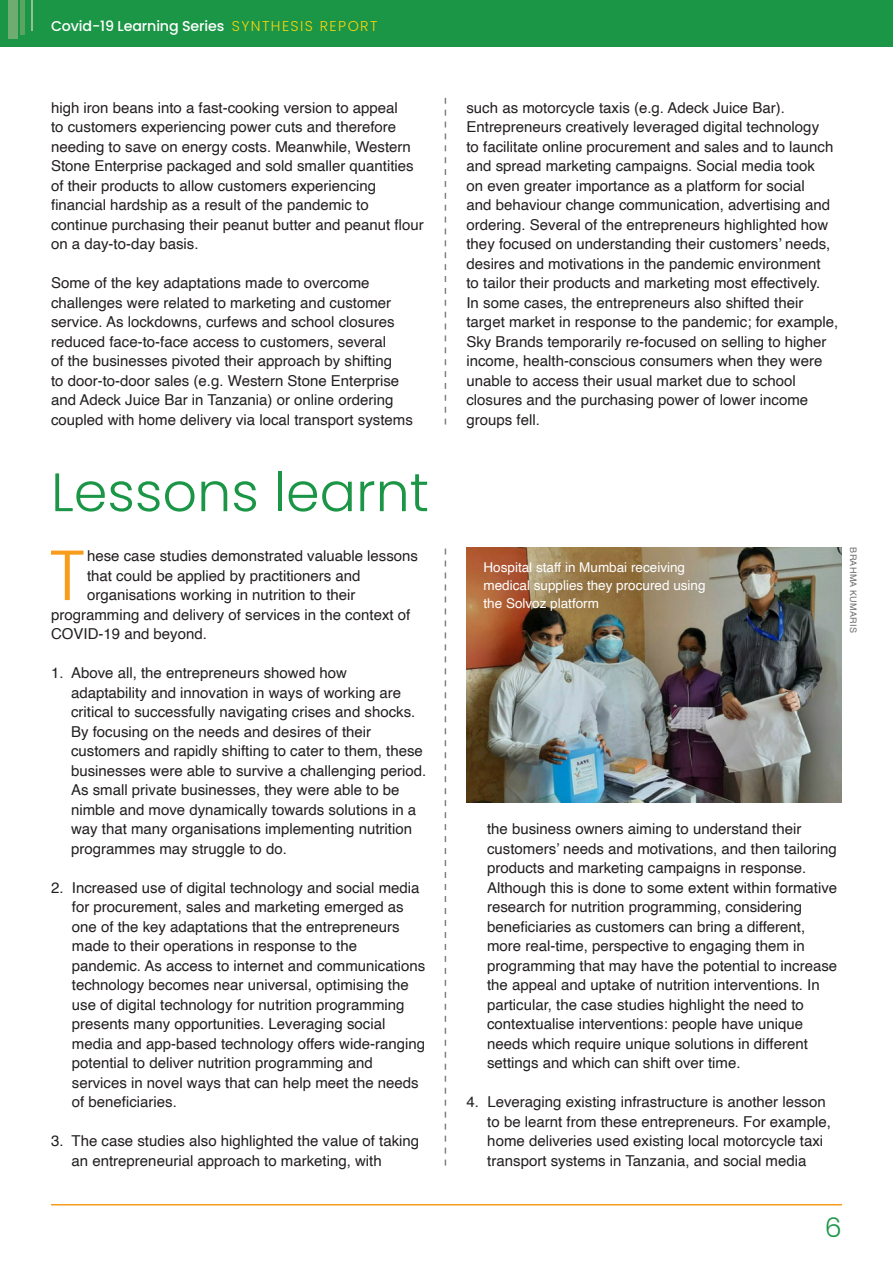
<style>
.page{position:relative;width:893px;height:1263px;background:#fff}
.page>*{position:absolute;margin:0;border:0;box-sizing:border-box;transform-origin:0 0}
.t1{font:300 70.8px "Poppins";color:#f89c1c}
.t2{font:300 54px "Poppins";color:#1b9646}
.t3{font:300 27px "Poppins";color:#1b9646}
.t4{font:15px/19.5px "Helvetica";color:#231f20}
.t5{font:500 14.25px "Poppins";letter-spacing:-.01em;color:#fff}
.t6{font:13.5px/18px "Helvetica";color:#fff}
.t7{font:9px "Helvetica";letter-spacing:.035em;color:#6c6d70}
.s1{font-weight:300;color:#fad50b}
</style>
<div class="page">
<div style="left:0;top:0;width:893px;height:47px;background:#1b9646"></div>
<hr style="left:51px;top:1204px;width:791px;height:1px;background:#f89c1c">
<div style="left:9px;top:0;width:9px;height:39px;background:#6fac72"></div>
<div style="left:20px;top:0;width:5px;height:35px;background:#59a461"></div>
<hr style="left:31px;top:0;width:2px;height:30px;background:#96c094">
<svg style="left:445px;top:98px;width:1px;height:327px"></svg>
<svg style="left:445px;top:549px;width:1px;height:617px"></svg>
<img style="left:466px;top:547px;width:376px;height:255px">
<p class="t5" style="left:51px;top:18px;width:328px">Covid-19 Learning Series <span class="s1">SYNTHESIS REPORT</span></p>
<p class="t4" style="left:51px;top:98px;width:374px">high iron beans into a fast-cooking version to appeal<br>to customers experiencing power cuts and therefore needing to save on energy costs. Meanwhile, Western Stone Enterprise packaged and sold smaller quantities of their products to allow customers experiencing financial hardship as a result of the pandemic to continue purchasing their peanut butter and peanut flour on a day-to-day basis.</p>
<p class="t4" style="left:51px;top:273px;width:363px">Some of the key adaptations made to overcome challenges were related to marketing and customer service. As lockdowns, curfews and school closures reduced face-to-face access to customers, several<br>of the businesses pivoted their approach by shifting<br>to door-to-door sales (e.g. Western Stone Enterprise and Adeck Juice Bar in Tanzania) or online ordering coupled with home delivery via local transport systems</p>
<p class="t2" style="left:51px;top:461px;width:379px">Lessons learnt</p>
<p class="t1" style="left:49px;top:534px;width:38px">T</p>
<p class="t4" style="left:87px;top:546px;width:332px">hese case studies demonstrated valuable lessons</p>
<p class="t4" style="left:87px;top:566px;width:275px">that could be applied by practitioners and</p>
<p class="t4" style="left:87px;top:585px;width:270px">organisations working in nutrition to their</p>
<p class="t4" style="left:51px;top:605px;width:361px">programming and delivery of services in the context of</p>
<p class="t4" style="left:51px;top:624px;width:157px">COVID-19 and beyond.</p>
<p class="t4" style="left:71px;top:663px;width:357px;text-indent:-20px">1. Above all, the entrepreneurs showed how adaptability and innovation in ways of working are critical to successfully navigating crises and shocks.<br>By focusing on the needs and desires of their customers and rapidly shifting to cater to them, these businesses were able to survive a challenging period.<br>As small private businesses, they were able to be nimble and move dynamically towards solutions in a way that many organisations implementing nutrition programmes may struggle to do.</p>
<p class="t4" style="left:72px;top:878px;width:355px;text-indent:-21px">2. Increased use of digital technology and social media for procurement, sales and marketing emerged as one of the key adaptations that the entrepreneurs made to their operations in response to the pandemic. As access to internet and communications technology becomes near universal, optimising the use of digital technology for nutrition programming presents many opportunities. Leveraging social media and app-based technology offers wide-ranging potential to deliver nutrition programming and services in novel ways that can help meet the needs of beneficiaries.</p>
<p class="t4" style="left:72px;top:1131px;width:349px;text-indent:-21px">3. The case studies also highlighted the value of taking an entrepreneurial approach to marketing, with</p>
<p class="t4" style="left:466px;top:98px;width:373px">such as motorcycle taxis (e.g. Adeck Juice Bar).<br>Entrepreneurs creatively leveraged digital technology<br>to facilitate online procurement and sales and to launch and spread marketing campaigns. Social media took<br>on even greater importance as a platform for social<br>and behaviour change communication, advertising and ordering. Several of the entrepreneurs highlighted how they focused on understanding their customers’ needs, desires and motivations in the pandemic environment<br>to tailor their products and marketing most effectively.<br>In some cases, the entrepreneurs also shifted their target market in response to the pandemic; for example, Sky Brands temporarily re-focused on selling to higher income, health-conscious consumers when they were unable to access their usual market due to school closures and the purchasing power of lower income groups fell.</p>
<p class="t6" style="left:483px;top:559px;width:224px">Hospital staff in Mumbai receiving medical supplies they procured using the Solvoz platform</p>
<p class="t7" style="left:860px;top:547px;width:87px;rotate:90deg">BRAHMA KUMARIS</p>
<p class="t4" style="left:487px;top:819px;width:352px">the business owners aiming to understand their customers’ needs and motivations, and then tailoring products and marketing campaigns in response.<br>Although this is done to some extent within formative research for nutrition programming, considering beneficiaries as customers can bring a different, more real-time, perspective to engaging them in programming that may have the potential to increase the appeal and uptake of nutrition interventions. In particular, the case studies highlight the need to contextualise interventions: people have unique needs which require unique solutions in different settings and which can shift over time.</p>
<p class="t4" style="left:487px;top:1092px;width:345px;text-indent:-21px">4. Leveraging existing infrastructure is another lesson to be learnt from these entrepreneurs. For example, home deliveries used existing local motorcycle taxi transport systems in Tanzania, and social media</p>
<h3 class="t3" style="left:825px;top:1212px;width:18px">6</h3>
</div>
